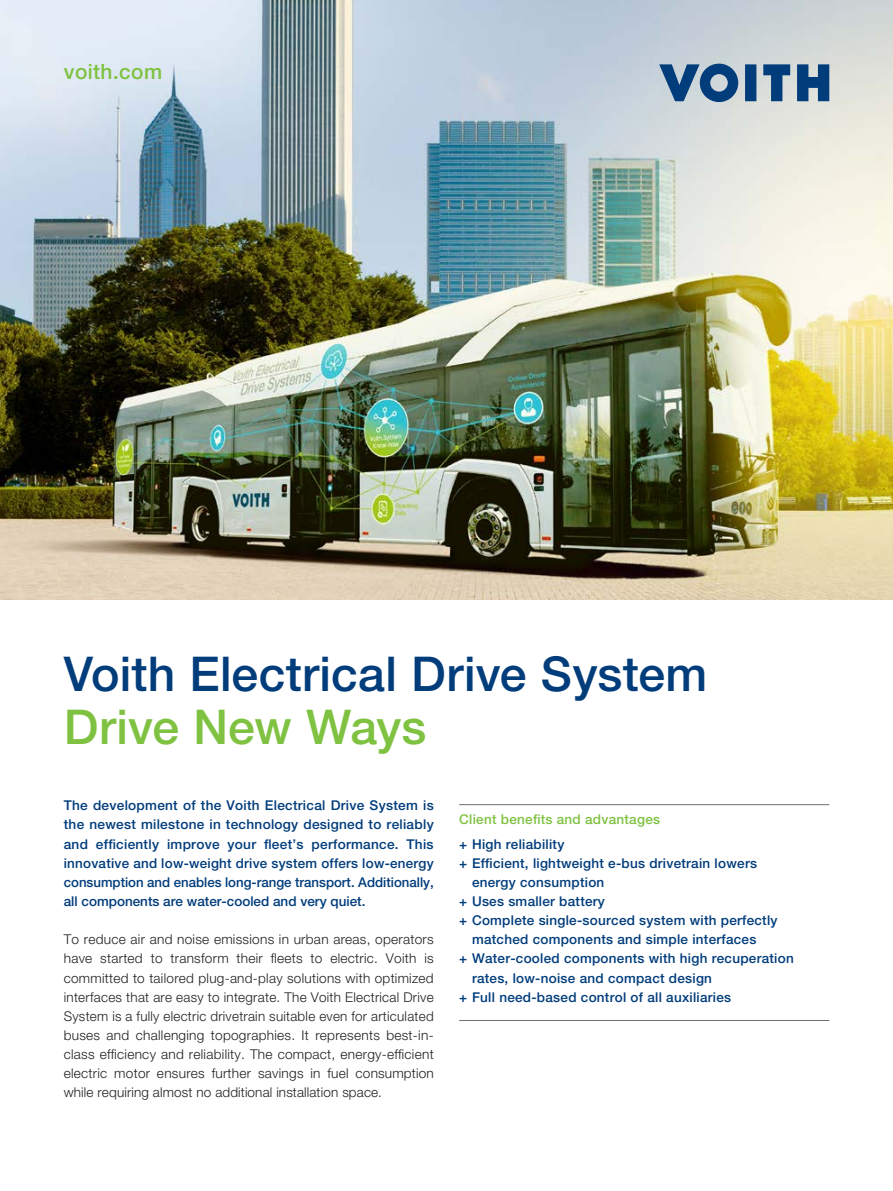
<style>
.page{position:relative;width:893px;height:1191px;background:#fff}
.page>*{position:absolute;margin:0;border:0;box-sizing:border-box;transform-origin:0 0}
.t1{font:500 48px "Helvetica Neue LT Pro";letter-spacing:.005em;color:#013c7b}
.t2{font:500 48px "Helvetica Neue LT Pro";color:#7fc241}
.t3{font:500 21px "Helvetica Neue LT Pro";letter-spacing:.02em;color:#7fc241}
.t4{font:500 13.5px/19.2px "Helvetica Neue LT Pro";letter-spacing:.02em;color:#013c7b;text-align:justify}
.t5{font:300 13.5px/19.2px "Helvetica Neue LT Pro";letter-spacing:.01em;color:#231f20;text-align:justify}
.t6{font:500 13.5px "Helvetica Neue LT Pro";letter-spacing:.02em;color:#7fc241}
</style>
<div class="page">
<img style="left:0;top:0;width:893px;height:600px">
<hr style="left:459px;top:804px;width:370px;height:1px;background:#6c6d70">
<hr style="left:459px;top:1020px;width:370px;height:1px;background:#6c6d70">
<svg style="left:659px;top:64px;width:79px;height:38px"></svg>
<svg style="left:745px;top:64px;width:11px;height:37px"></svg>
<svg style="left:763px;top:64px;width:27px;height:37px"></svg>
<svg style="left:797px;top:64px;width:32px;height:37px"></svg>
<h2 class="t3" style="left:64px;top:59px;width:100px">voith.com</h2>
<h1 class="t1" style="left:64px;top:645px;width:645px">Voith Electrical Drive System</h1>
<h1 class="t2" style="left:64px;top:698px;width:364px">Drive New Ways</h1>
<p class="t4" style="left:64px;top:795px;width:371px">The development of the Voith Electrical Drive System is the newest milestone in technology designed to reliably and efficiently improve your fleet’s performance. This innovative and low-weight drive system offers low-energy consumption and enables long-range transport. Additionally, all components are water-cooled and very quiet.</p>
<p class="t5" style="left:64px;top:929px;width:371px">To reduce air and noise emissions in urban areas, operators have started to transform their fleets to electric. Voith is committed to tailored plug-and-play solutions with optimized interfaces that are easy to integrate. The Voith Electrical Drive System is a fully electric drivetrain suitable even for articulated buses and challenging topographies. It represents best-in&shy;class efficiency and reliability. The compact, energy-efficient electric motor ensures further savings in fuel consumption while requiring almost no additional installation space.</p>
<p class="t6" style="left:459px;top:811px;width:202px">Client benefits and advantages</p>
<p class="t4" style="left:459px;top:834px;width:107px">+ High reliability</p>
<p class="t4" style="left:459px;top:853px;width:299px">+ Efficient, lightweight e-bus drivetrain lowers</p>
<p class="t4" style="left:472px;top:872px;width:134px">energy consumption</p>
<p class="t4" style="left:459px;top:891px;width:147px">+ Uses smaller battery</p>
<p class="t4" style="left:459px;top:910px;width:320px">+ Complete single-sourced system with perfectly</p>
<p class="t4" style="left:472px;top:929px;width:286px">matched components and simple interfaces</p>
<p class="t4" style="left:459px;top:948px;width:336px">+ Water-cooled components with high recuperation</p>
<p class="t4" style="left:472px;top:968px;width:242px">rates, low-noise and compact design</p>
<p class="t4" style="left:459px;top:987px;width:273px">+ Full need-based control of all auxiliaries</p>
</div>
